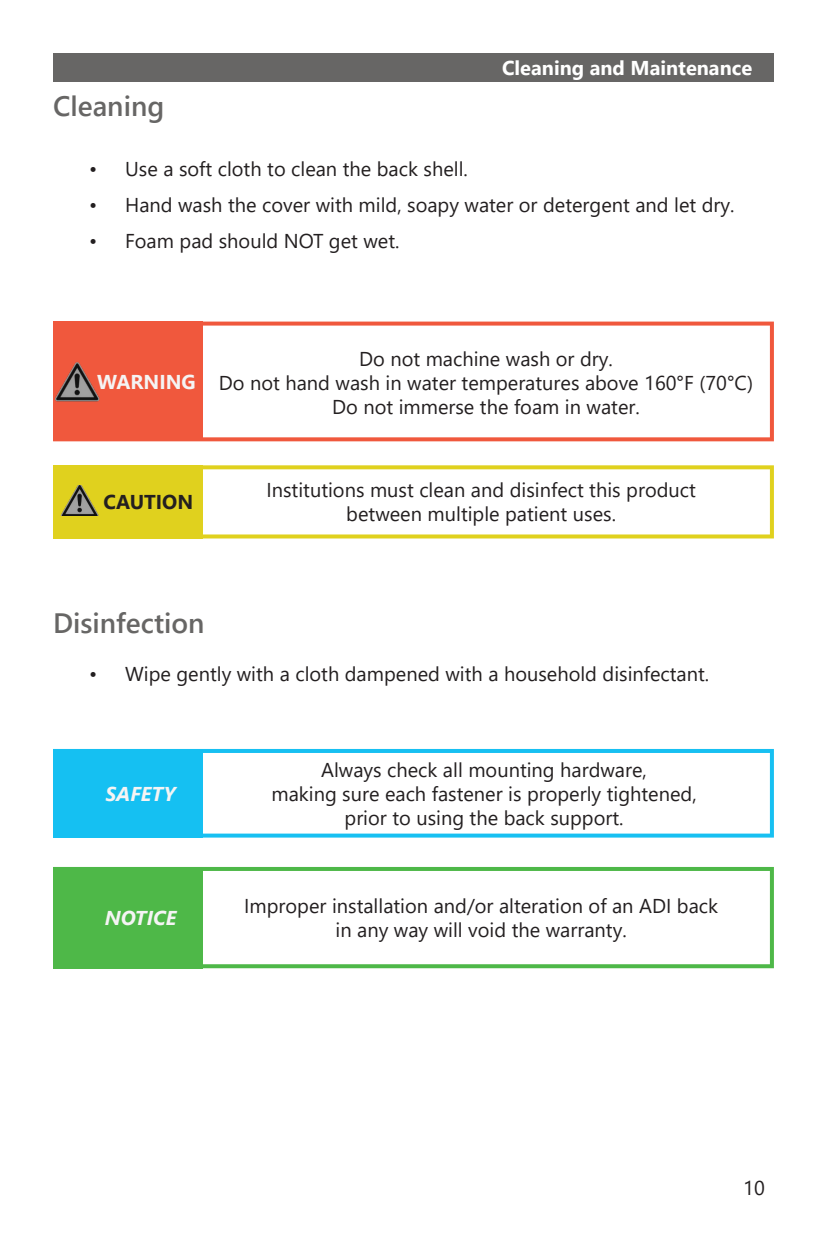
<style>
.page{position:relative;width:827px;height:1259px;background:#fff}
.page>*{position:absolute;margin:0;border:0;box-sizing:border-box;transform-origin:0 0}
.t1{font:600 28px "Segoe UI";color:#676665}
.t2{font:20px/24px "Segoe UI";color:#231f20;text-align:center}
.t3{font:700 20px "Segoe UI";color:#fff}
.t4{font:italic 700 20px "Segoe UI";color:#f5f4f4}
.t5{font:700 20px "Segoe UI";color:#f5f4f4}
.t6{font:700 20px "Segoe UI";color:#231f20}
</style>
<div class="page">
<div style="left:53px;top:53px;width:720px;height:29px;background:#676665"></div>
<svg style="left:202px;top:321px;width:571px;height:120px"></svg>
<div style="left:53px;top:321px;width:149px;height:120px;background:#f0583d"></div>
<img style="left:55px;top:362px;width:45px;height:40px">
<svg style="left:202px;top:465px;width:571px;height:73px"></svg>
<div style="left:53px;top:465px;width:149px;height:73px;background:#e0d11e"></div>
<img style="left:61px;top:486px;width:37px;height:29px">
<svg style="left:202px;top:749px;width:571px;height:88px"></svg>
<div style="left:53px;top:748px;width:149px;height:89px;background:#15c0f2"></div>
<svg style="left:202px;top:867px;width:571px;height:100px"></svg>
<div style="left:53px;top:866px;width:149px;height:101px;background:#4eb848"></div>
<p class="t3" style="left:502px;top:60px;width:251px">Cleaning and Maintenance</p>
<h1 class="t1" style="left:53px;top:95px;width:113px">Cleaning</h1>
<p class="t2" style="left:89px;top:159px;width:380px">• Use a soft cloth to clean the back shell.</p>
<p class="t2" style="left:89px;top:195px;width:646px">• Hand wash the cover with mild, soapy water or detergent and let dry.</p>
<p class="t2" style="left:89px;top:231px;width:312px">• Foam pad should NOT get wet.</p>
<p class="t5" style="left:97px;top:374px;width:100px">WARNING</p>
<p class="t2" style="left:219px;top:349px;width:535px">Do not machine wash or dry.<br>Do not hand wash in water temperatures above 160°F (70°C)<br>Do not immerse the foam in water.</p>
<p class="t6" style="left:103px;top:494px;width:91px">CAUTION</p>
<p class="t2" style="left:266px;top:479px;width:430px">Institutions must clean and disinfect this product between multiple patient uses.</p>
<h1 class="t1" style="left:53px;top:613px;width:153px">Disinfection</h1>
<p class="t2" style="left:89px;top:664px;width:621px">• Wipe gently with a cloth dampened with a household disinfectant.</p>
<p class="t4" style="left:105px;top:786px;width:72px">SAFETY</p>
<p class="t4" style="left:105px;top:910px;width:73px">NOTICE</p>
<p class="t2" style="left:271px;top:759px;width:426px">Always check all mounting hardware,<br>making sure each fastener is properly tightened, prior to using the back support.</p>
<p class="t2" style="left:244px;top:895px;width:475px">Improper installation and/or alteration of an ADI back in any way will void the warranty.</p>
<p class="t2" style="left:742px;top:1177px;width:23px">10</p>
</div>
